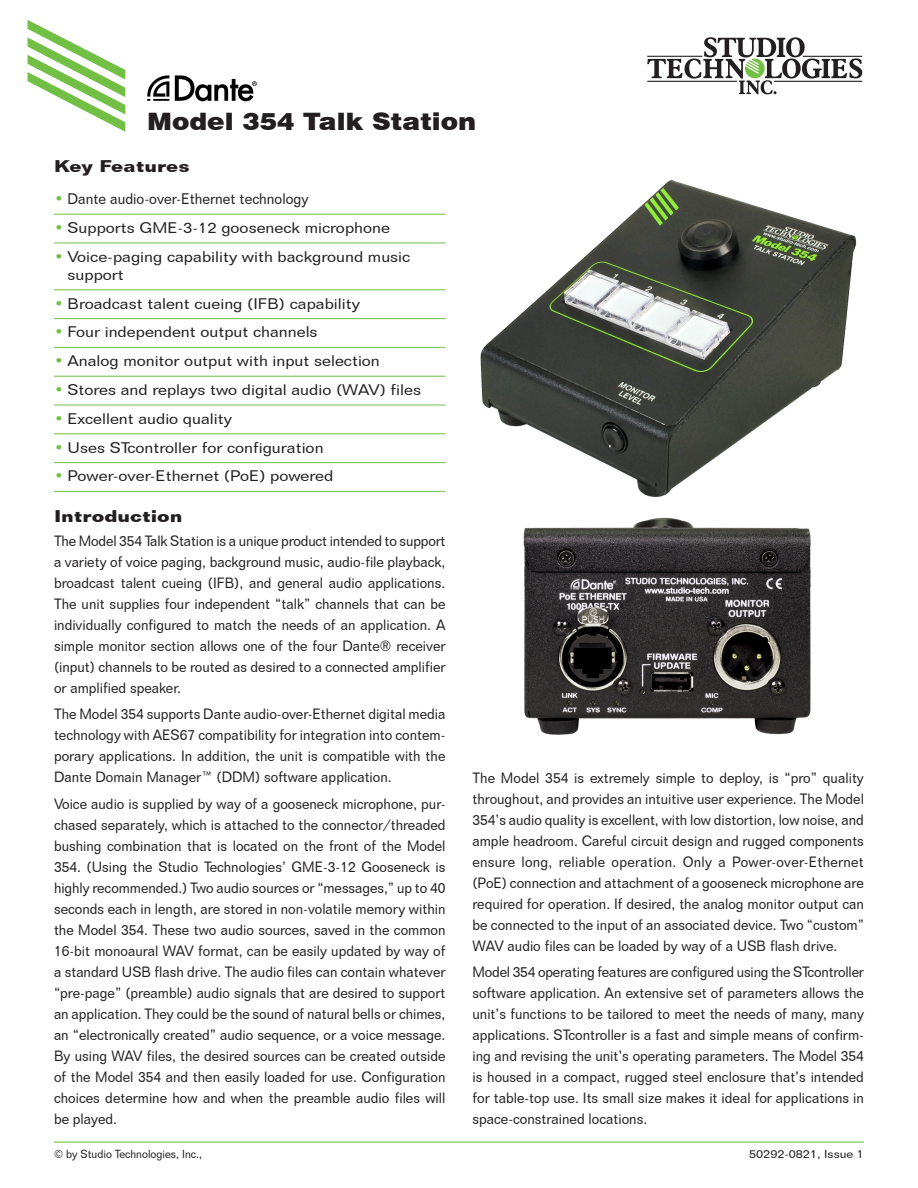
<style>
.page{position:relative;width:918px;height:1188px;background:#fff}
.page>*{position:absolute;margin:0;border:0;box-sizing:border-box;transform-origin:0 0}
.t1{font:900 24px "Swiss 721 BT";color:#231f20;scale:1.1 1}
.t2{font:700 16.5px "Folio BT";color:#231f20;scale:1.2 1}
.t3{font:15px/18px "Folio BT";color:#231f20;scale:1.11 1}
.t4{font:15px "Folio BT";color:#231f20;scale:.95 1}
.t5{font:14.55px/21px "Folio BT";color:#231f20;text-align:justify;scale:.95 1}
.t6{font:11.4px "Folio BT";color:#231f20;scale:.95 1}
.t7{font:11.4px "Folio BT";color:#231f20;scale:1.11 1}
.s1{color:#71bf44}
</style>
<div class="page">
<hr style="left:54px;top:1142px;width:810px;height:1px;background:#71bf44">
<hr style="left:54px;top:214px;width:392px;height:1px;background:#71bf44">
<hr style="left:54px;top:243px;width:392px;height:1px;background:#71bf44">
<hr style="left:54px;top:289px;width:392px;height:1px;background:#71bf44">
<hr style="left:54px;top:318px;width:392px;height:1px;background:#71bf44">
<hr style="left:54px;top:347px;width:392px;height:1px;background:#71bf44">
<hr style="left:54px;top:376px;width:392px;height:1px;background:#71bf44">
<hr style="left:54px;top:405px;width:392px;height:1px;background:#71bf44">
<hr style="left:54px;top:433px;width:392px;height:1px;background:#71bf44">
<hr style="left:54px;top:462px;width:392px;height:1px;background:#71bf44">
<hr style="left:54px;top:491px;width:392px;height:1px;background:#71bf44">
<svg style="left:28px;top:20px;width:97px;height:112px"></svg>
<svg style="left:147px;top:75px;width:22px;height:26px"></svg>
<svg style="left:175px;top:75px;width:82px;height:26px"></svg>
<svg style="left:647px;top:37px;width:215px;height:57px"></svg>
<img style="left:480px;top:180px;width:377px;height:318px">
<img style="left:523px;top:517px;width:288px;height:217px">
<h1 class="t1" style="left:147px;top:107px;width:301px">Model 354 Talk Station</h1>
<p class="t2" style="left:54px;top:156px;width:115px">Key Features</p>
<p class="t4" style="left:54px;top:190px;width:269px"><span class="s1">•</span> Dante audio-over-Ethernet technology</p>
<p class="t3" style="left:54px;top:218px;width:304px"><span class="s1">•</span> Supports GME-3-12 gooseneck microphone</p>
<p class="t3" style="left:67px;top:247px;width:310px;text-indent:-13px"><span class="s1">•</span> Voice-paging capability with background music support</p>
<p class="t3" style="left:54px;top:294px;width:277px"><span class="s1">•</span> Broadcast talent cueing (IFB) capability</p>
<p class="t3" style="left:54px;top:323px;width:239px"><span class="s1">•</span> Four independent output channels</p>
<p class="t3" style="left:54px;top:352px;width:295px"><span class="s1">•</span> Analog monitor output with input selection</p>
<p class="t3" style="left:54px;top:380px;width:332px"><span class="s1">•</span> Stores and replays two digital audio (WAV) files</p>
<p class="t3" style="left:54px;top:409px;width:162px"><span class="s1">•</span> Excellent audio quality</p>
<p class="t3" style="left:54px;top:438px;width:244px"><span class="s1">•</span> Uses STcontroller for configuration</p>
<p class="t3" style="left:54px;top:467px;width:253px"><span class="s1">•</span> Power-over-Ethernet (PoE) powered</p>
<p class="t2" style="left:54px;top:506px;width:109px">Introduction</p>
<p class="t5" style="left:54px;top:530px;width:414px">The Model 354 Talk Station is a unique product intended to support a variety of voice paging, background music, audio-file playback, broadcast talent cueing (IFB), and general audio applications.<br>The unit supplies four independent “talk” channels that can be individually configured to match the needs of an application. A simple monitor section allows one of the four Dante® receiver (input) channels to be routed as desired to a connected amplifier or amplified speaker.</p>
<p class="t5" style="left:54px;top:704px;width:414px">The Model 354 supports Dante audio-over-Ethernet digital media technology with AES67 compatibility for integration into contem&shy;porary applications. In addition, the unit is compatible with the Dante Domain Manager™ (DDM) software application.</p>
<p class="t5" style="left:54px;top:793px;width:414px">Voice audio is supplied by way of a gooseneck microphone, pur&shy;chased separately, which is attached to the connector/threaded bushing combination that is located on the front of the Model 354. (Using the Studio Technologies’ GME-3-12 Gooseneck is highly recommended.) Two audio sources or “messages,” up to 40 seconds each in length, are stored in non-volatile memory within the Model 354. These two audio sources, saved in the common 16-bit monoaural WAV format, can be easily updated by way of a standard USB flash drive. The audio files can contain whatever “pre-page” (preamble) audio signals that are desired to support an application. They could be the sound of natural bells or chimes, an “electronically created” audio sequence, or a voice message.<br>By using WAV files, the desired sources can be created outside of the Model 354 and then easily loaded for use. Configuration choices determine how and when the preamble audio files will be played.</p>
<p class="t5" style="left:472px;top:767px;width:414px">The Model 354 is extremely simple to deploy, is “pro” quality throughout, and provides an intuitive user experience. The Model 354’s audio quality is excellent, with low distortion, low noise, and ample headroom. Careful circuit design and rugged components ensure long, reliable operation. Only a Power-over-Ethernet (PoE) connection and attachment of a gooseneck microphone are required for operation. If desired, the analog monitor output can be connected to the input of an associated device. Two “custom” WAV audio files can be loaded by way of a USB flash drive.</p>
<p class="t5" style="left:472px;top:961px;width:414px">Model 354 operating features are configured using the STcontroller software application. An extensive set of parameters allows the unit’s functions to be tailored to meet the needs of many, many applications. STcontroller is a fast and simple means of confirm&shy;ing and revising the unit’s operating parameters. The Model 354 is housed in a compact, rugged steel enclosure that’s intended for table-top use. Its small size makes it ideal for applications in space-constrained locations.</p>
<p class="t6" style="left:54px;top:1147px;width:158px">© by Studio Technologies, Inc.,</p>
<p class="t7" style="left:749px;top:1147px;width:105px">50292-0821, Issue 1</p>
</div>
